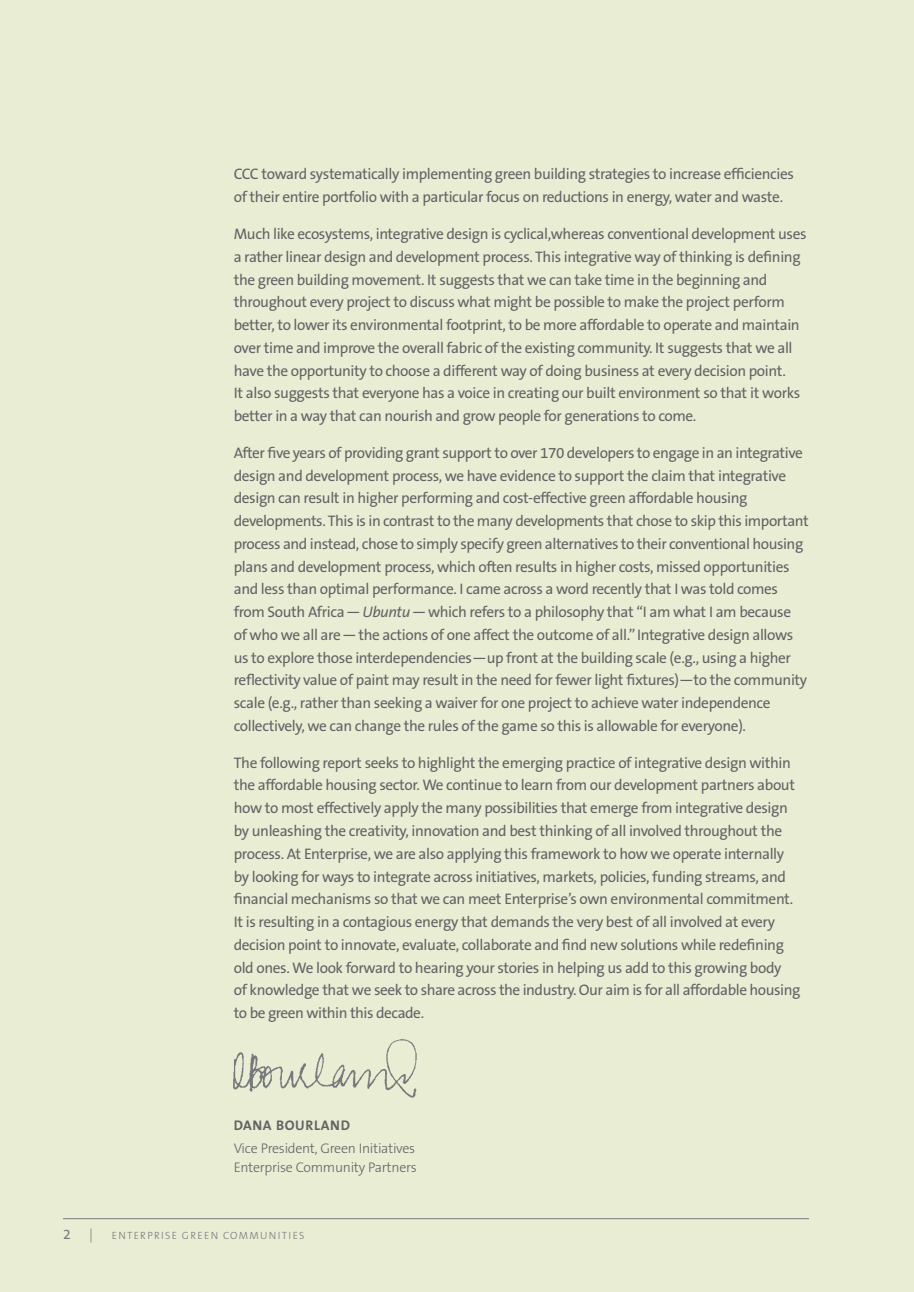
<style>
.page{position:relative;width:914px;height:1292px;background:#e8edd3}
.page>*{position:absolute;margin:0;border:0;box-sizing:border-box;transform-origin:0 0}
.Bourland_text{font:15.4px/22.8px "The Sans B5 Plain";letter-spacing:-.025em;color:#636366}
.Text{font:300 14px/19.2px "The Sans B3";letter-spacing:-.02em;color:#636366}
.Text-2{font:700 14px "The Sans B7";letter-spacing:.04em;color:#636366}
.Pullquote{font:14px "The Sans B5 Plain";color:#76787b}
.Pullquote-2{font:300 14px "The Sans B3";color:#76787b}
.Pullquote-3{font:300 10.5px "The Sans B3";letter-spacing:.12em;color:#76787b}
.s1{font-style:italic}
</style>
<div class="page">
<hr style="left:63px;top:1218px;width:745px;height:1px;background:#76787b">
<img style="left:233px;top:1039px;width:184px;height:59px">
<p class="Bourland_text" style="left:234px;top:163px;width:561px">CCC toward systematically implementing green building strategies to increase efficiencies of their entire portfolio with a particular focus on reductions in energy, water and waste.</p>
<p class="Bourland_text" style="left:234px;top:223px;width:574px">Much like ecosystems, integrative design is cyclical,whereas conventional development uses a rather linear design and development process. This integrative way of thinking is defining the green building movement. It suggests that we can take time in the beginning and throughout every project to discuss what might be possible to make the project perform better, to lower its environmental footprint, to be more affordable to operate and maintain over time and improve the overall fabric of the existing community. It suggests that we all have the opportunity to choose a different way of doing business at every decision point.<br>It also suggests that everyone has a voice in creating our built environment so that it works better in a way that can nourish and grow people for generations to come.</p>
<p class="Bourland_text" style="left:234px;top:442px;width:576px">After five years of providing grant support to over 170 developers to engage in an integrative design and development process, we have evidence to support the claim that integrative design can result in higher performing and cost-effective green affordable housing developments. This is in contrast to the many developments that chose to skip this important process and instead, chose to simply specify green alternatives to their conventional housing plans and development process, which often results in higher costs, missed opportunities and less than optimal performance. I came across a word recently that I was told comes from South Africa—<span class="s1">Ubuntu</span>—which refers to a philosophy that “I am what I am because<br>of who we all are—the actions of one affect the outcome of all.” Integrative design allows us to explore those interdependencies—up front at the building scale (e.g., using a higher reflectivity value of paint may result in the need for fewer light fixtures)—to the community scale (e.g., rather than seeking a waiver for one project to achieve water independence collectively, we can change the rules of the game so this is allowable for everyone).</p>
<p class="Bourland_text" style="left:234px;top:751px;width:568px">The following report seeks to highlight the emerging practice of integrative design within the affordable housing sector. We continue to learn from our development partners about how to most effectively apply the many possibilities that emerge from integrative design by unleashing the creativity, innovation and best thinking of all involved throughout the process. At Enterprise, we are also applying this framework to how we operate internally by looking for ways to integrate across initiatives, markets, policies, funding streams, and financial mechanisms so that we can meet Enterprise’s own environmental commitment.<br>It is resulting in a contagious energy that demands the very best of all involved at every decision point to innovate, evaluate, collaborate and find new solutions while redefining old ones. We look forward to hearing your stories in helping us add to this growing body<br>of knowledge that we seek to share across the industry. Our aim is for all affordable housing to be green within this decade.</p>
<p class="Text-2" style="left:234px;top:1118px;width:118px">DANA BOURLAND</p>
<p class="Text" style="left:234px;top:1139px;width:184px">Vice President, Green Initiatives<br>Enterprise Community Partners</p>
<p class="Pullquote" style="left:63px;top:1227px;width:9px">2</p>
<p class="Pullquote-2" style="left:89px;top:1227px;width:5px">|</p>
<p class="Pullquote-3" style="left:112px;top:1230px;width:194px">ENTERPRISE GREEN COMMUNITIES</p>
</div>
